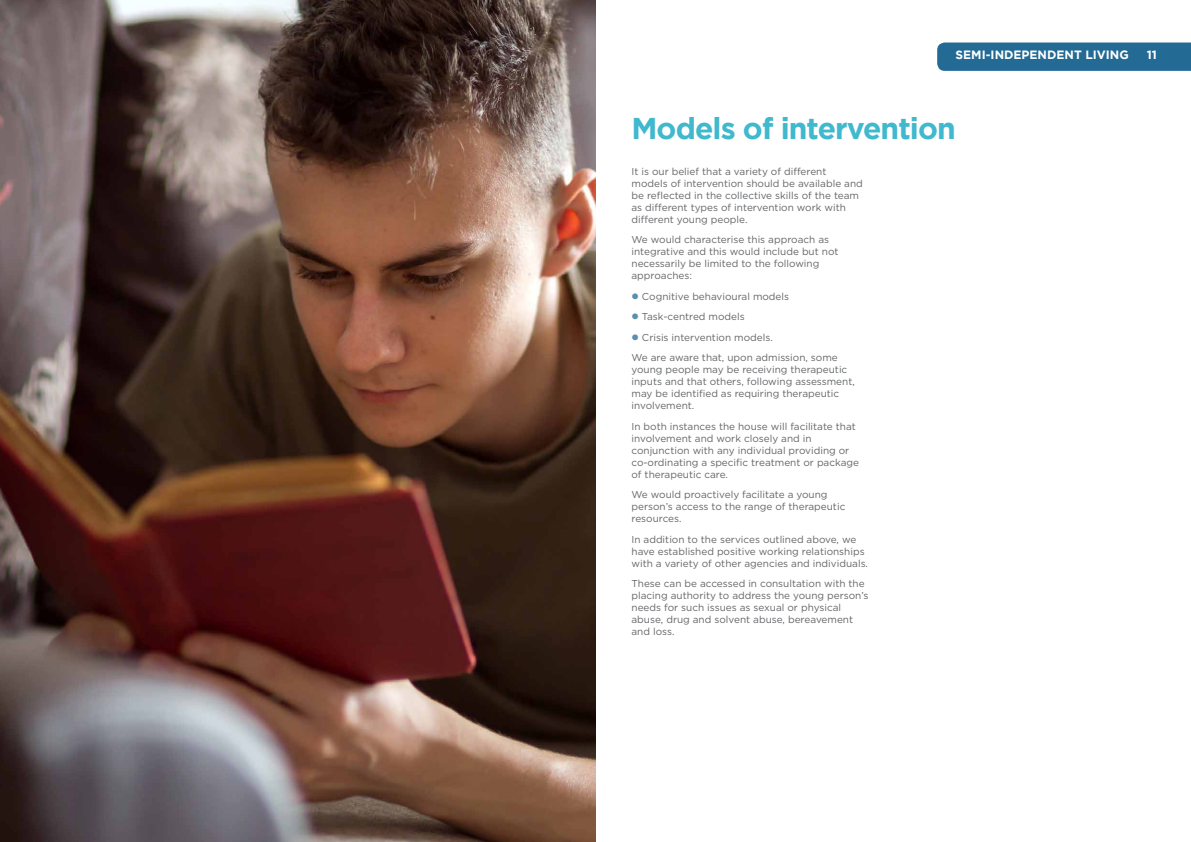
<style>
.page{position:relative;width:1191px;height:842px;background:#fff}
.page>*{position:absolute;margin:0;border:0;box-sizing:border-box;transform-origin:0 0}
.t1{font:700 30px "Gotham";letter-spacing:-.03em;color:#40b8cd}
.t2{font:700 12px "Gotham";color:#fff}
.t3{font:10px/12px "Gotham";color:#646567}
.s1{color:#5a8fb0}
</style>
<div class="page">
<div style="left:937px;top:43px;width:254px;height:28px;background:#236a95"></div>
<img style="left:0;top:0;width:595px;height:842px">
<p class="t2" style="left:955px;top:48px;width:175px">SEMI-INDEPENDENT LIVING</p>
<p class="t2" style="left:1146px;top:48px;width:12px">11</p>
<h1 class="t1" style="left:631px;top:111px;width:326px">Models of intervention</h1>
<p class="t3" style="left:631px;top:165px;width:233px">It is our belief that a variety of different models of intervention should be available and be reflected in the collective skills of the team as different types of intervention work with different young people.</p>
<p class="t3" style="left:631px;top:233px;width:208px">We would characterise this approach as integrative and this would include but not necessarily be limited to the following approaches:</p>
<p class="t3" style="left:631px;top:290px;width:159px"><span class="s1">●</span> Cognitive behavioural models</p>
<p class="t3" style="left:631px;top:310px;width:115px"><span class="s1">●</span> Task-centred models</p>
<p class="t3" style="left:631px;top:327px;width:208px;line-height:20.5px"><span class="s1">●</span> Crisis intervention models.<br>We are aware that, upon admission, some</p>
<p class="t3" style="left:631px;top:363px;width:225px">young people may be receiving therapeutic inputs and that others, following assessment, may be identified as requiring therapeutic involvement.</p>
<p class="t3" style="left:631px;top:420px;width:229px">In both instances the house will facilitate that involvement and work closely and in conjunction with any individual providing or co-ordinating a specific treatment or package of therapeutic care.</p>
<p class="t3" style="left:631px;top:488px;width:215px">We would proactively facilitate a young person’s access to the range of therapeutic resources.</p>
<p class="t3" style="left:631px;top:533px;width:238px">In addition to the services outlined above, we have established positive working relationships with a variety of other agencies and individuals.</p>
<p class="t3" style="left:631px;top:577px;width:238px">These can be accessed in consultation with the placing authority to address the young person’s needs for such issues as sexual or physical abuse, drug and solvent abuse, bereavement and loss.</p>
</div>
